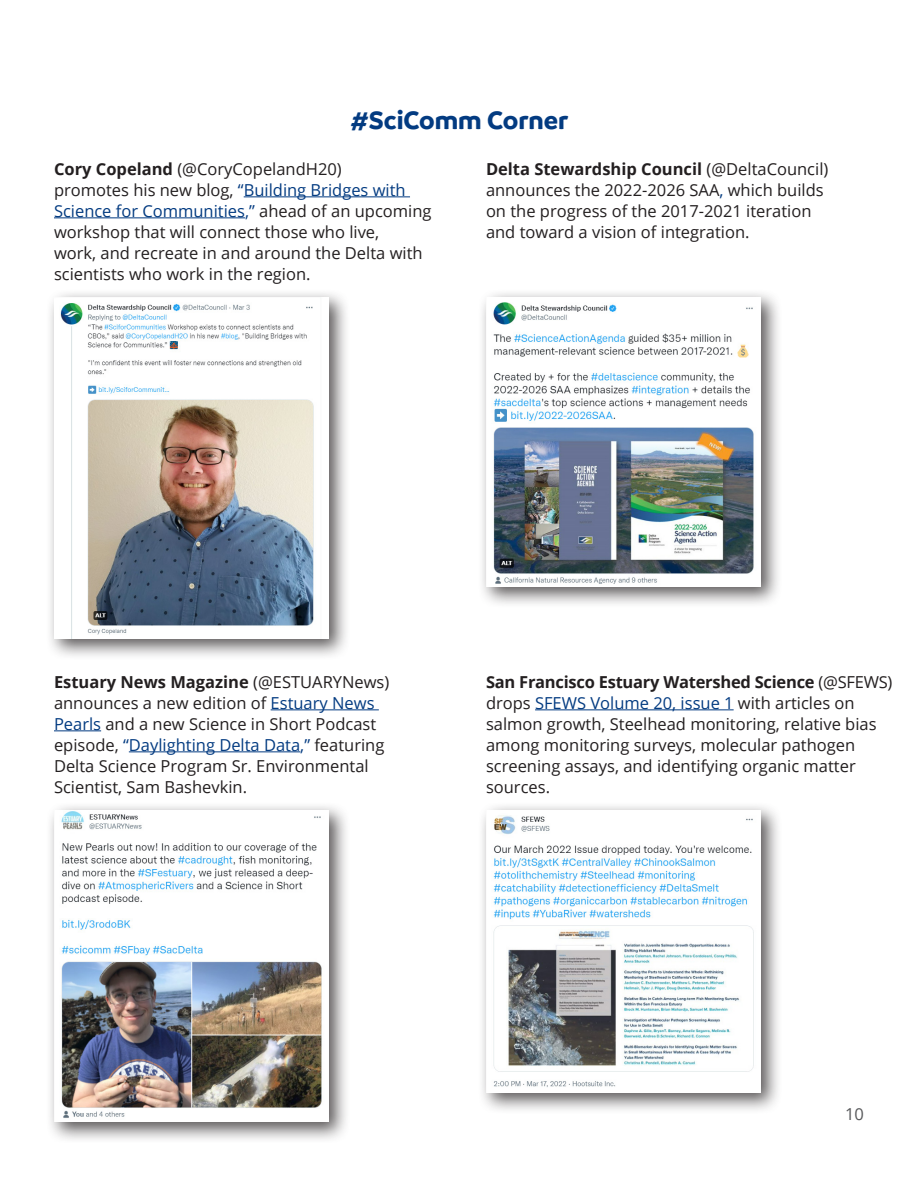
<style>
.page{position:relative;width:918px;height:1188px;background:#fff}
.page>*{position:absolute;margin:0;border:0;box-sizing:border-box;transform-origin:0 0}
.t1{font:700 27px "Branding";color:#033b81}
.t2{font:16.5px/21px "Open Sans";color:#231f20}
.t3{font:16.5px "Open Sans";color:#57585a}
.s1{font-weight:700}
.s2{color:#033b81}
</style>
<div class="page">
<hr style="left:244px;top:196px;width:166px;height:1px;background:#033b81">
<hr style="left:54px;top:217px;width:191px;height:1px;background:#033b81">
<hr style="left:271px;top:709px;width:108px;height:1px;background:#033b81">
<hr style="left:54px;top:730px;width:47px;height:1px;background:#033b81">
<hr style="left:129px;top:751px;width:171px;height:1px;background:#033b81">
<hr style="left:535px;top:709px;width:199px;height:1px;background:#033b81">
<div style="left:46px;top:289px;width:305px;height:372px;background:#231f20;opacity:.75"></div>
<img style="left:54px;top:297px;width:275px;height:342px">
<div style="left:46px;top:802px;width:305px;height:342px;background:#231f20;opacity:.75"></div>
<div style="left:478px;top:802px;width:305px;height:312px;background:#231f20;opacity:.75"></div>
<img style="left:54px;top:810px;width:275px;height:312px">
<div style="left:478px;top:289px;width:305px;height:319px;background:#231f20;opacity:.75"></div>
<img style="left:486px;top:297px;width:275px;height:290px">
<img style="left:486px;top:810px;width:275px;height:282px">
<h2 class="t1" style="left:350px;top:104px;width:219px">#SciComm Corner</h2>
<p class="t2" style="left:54px;top:158px;width:379px"><span class="s1">Cory Copeland</span> (@CoryCopelandH20)<br>promotes his new blog, <span class="s2">“Building Bridges with Science for Communities,”</span> ahead of an upcoming workshop that will connect those who live,<br>work, and recreate in and around the Delta with scientists who work in the region.</p>
<p class="t2" style="left:486px;top:158px;width:344px"><span class="s1">Delta Stewardship Council</span> (@DeltaCouncil) announces the 2022-2026 SAA<span class="s2">,</span> which builds on the progress of the 2017-2021 iteration and toward a vision of integration.</p>
<p class="t2" style="left:54px;top:671px;width:337px"><span class="s1">Estuary News Magazine</span> (@ESTUARYNews) announces a new edition of <span class="s2">Estuary News Pearls</span> and a new Science in Short Podcast episode, <span class="s2">“Daylighting Delta Data,”</span> featuring Delta Science Program Sr. Environmental Scientist, Sam Bashevkin.</p>
<p class="t2" style="left:486px;top:671px;width:408px"><span class="s1">San Francisco Estuary Watershed Science</span> (@SFEWS) drops <span class="s2">SFEWS Volume 20, issue 1</span> with articles on salmon growth, Steelhead monitoring, relative bias among monitoring surveys, molecular pathogen screening assays, and identifying organic matter sources.</p>
<p class="t3" style="left:845px;top:1102px;width:20px">10</p>
</div>
